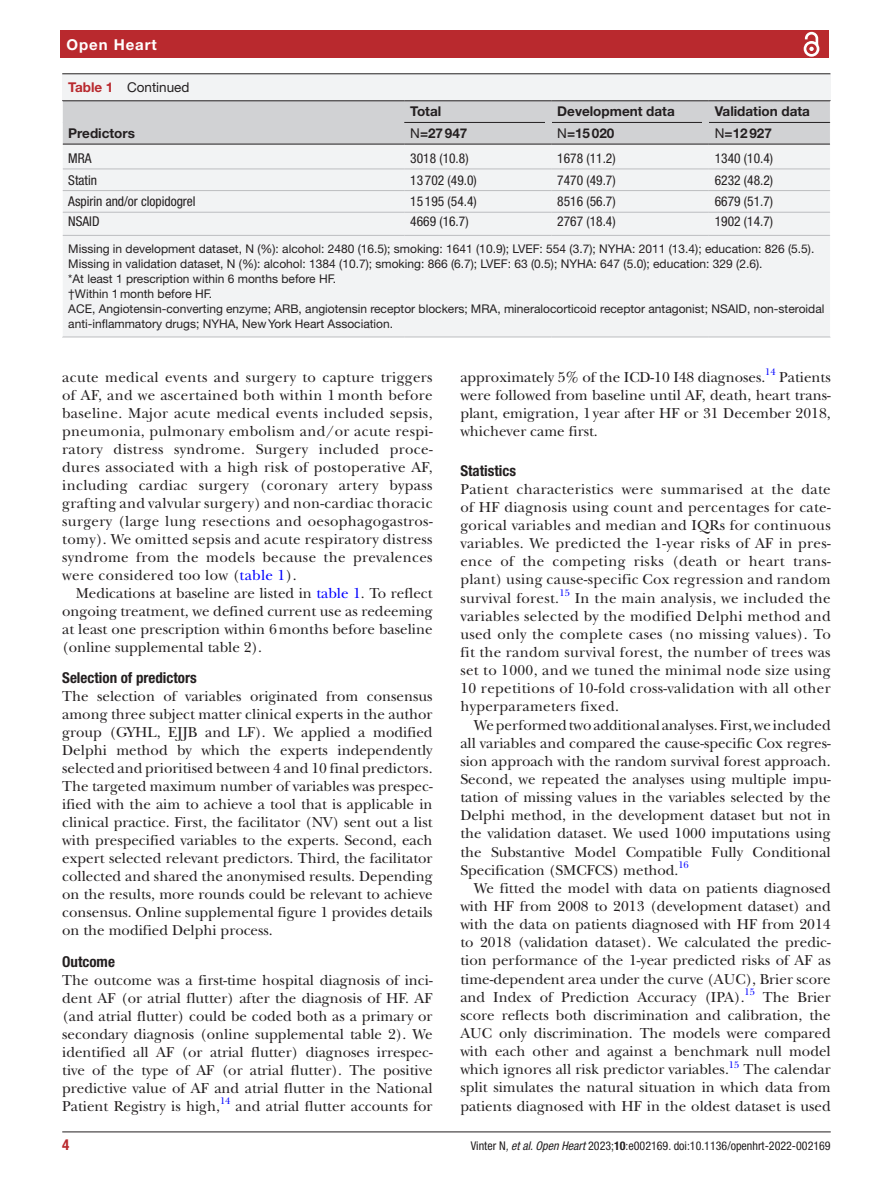
<style>
.page{position:relative;width:893px;height:1191px;background:#fff}
.page>*{position:absolute;margin:0;border:0;box-sizing:border-box;transform-origin:0 0}
.t1{font:15px/18.1px "New Baskerville";color:#231f20;text-align:justify}
.t2{font:700 condensed 15px "Helvetica Neue LT Std";color:#231f20}
.t3{font:700 15px "Helvetica Neue LT Std";letter-spacing:.065em;color:#fff}
.t4{font:700 condensed 15px "Helvetica Neue LT Std";color:#b9292e}
.t5{font:condensed 13.5px "Helvetica Neue LT Std";color:#231f20}
.t6{font:700 13.5px "Helvetica Neue LT Std";color:#231f20}
.t7{font:13.5px "Helvetica Neue LT Std";color:#231f20}
.t8{font:12px/15px "Helvetica Neue LT Std";color:#231f20}
.t9{font:condensed 12px "Helvetica Neue LT Std";color:#231f20}
.t10{font:9.9px "New Baskerville";color:#00f}
.s1{font-weight:700;color:#b9292e}
.s2{font-weight:400}
.s3{color:#00f}
.s4{font-style:italic}
.s5{font-weight:700}
</style>
<div class="page">
<div style="left:61px;top:31px;width:768px;height:27px;background:#b9292e"></div>
<hr style="left:62px;top:1131px;width:769px;height:1px;background:#231f20">
<svg style="left:803px;top:31px;width:17px;height:26px"></svg>
<div style="left:62px;top:92px;width:768px;height:245px;background:#f2f3f4"></div>
<hr style="left:62px;top:100px;width:342px;height:1px;background:#231f20">
<hr style="left:404px;top:100px;width:147px;height:1px;background:#231f20">
<hr style="left:551px;top:100px;width:158px;height:1px;background:#231f20">
<hr style="left:709px;top:100px;width:121px;height:1px;background:#231f20">
<hr style="left:404px;top:235px;width:147px;height:1px;background:#bcbdc0">
<hr style="left:551px;top:235px;width:158px;height:1px;background:#bcbdc0">
<hr style="left:709px;top:235px;width:121px;height:1px;background:#bcbdc0">
<hr style="left:62px;top:235px;width:342px;height:1px;background:#bcbdc0">
<hr style="left:62px;top:337px;width:342px;height:1px;background:#bcbdc0">
<hr style="left:404px;top:337px;width:147px;height:1px;background:#bcbdc0">
<hr style="left:551px;top:337px;width:158px;height:1px;background:#bcbdc0">
<hr style="left:709px;top:337px;width:121px;height:1px;background:#bcbdc0">
<hr style="left:62px;top:235px;width:1px;height:102px;background:#fff">
<svg style="left:62px;top:101px;width:769px;height:112px"></svg>
<div style="left:62px;top:74px;width:768px;height:18px;background:#f2f3f4"></div>
<hr style="left:62px;top:73px;width:768px;height:1px;background:#231f20">
<p class="t3" style="left:66px;top:35px;width:92px">Open Heart</p>
<p class="t7" style="left:68px;top:79px;width:123px"><span class="s1">Table 1</span> Continued</p>
<p class="t6" style="left:68px;top:125px;width:68px">Predictors</p>
<p class="t6" style="left:410px;top:103px;width:32px">Total</p>
<p class="t6" style="left:557px;top:103px;width:119px">Development data</p>
<p class="t6" style="left:715px;top:103px;width:97px">Validation data</p>
<p class="t6" style="left:410px;top:125px;width:59px"><span class="s2">N</span>=27947</p>
<p class="t6" style="left:557px;top:125px;width:59px"><span class="s2">N</span>=15020</p>
<p class="t6" style="left:715px;top:125px;width:59px"><span class="s2">N</span>=12927</p>
<p class="t5" style="left:68px;top:150px;width:25px">MRA</p>
<p class="t5" style="left:410px;top:150px;width:60px">3018 (10.8)</p>
<p class="t5" style="left:557px;top:150px;width:60px">1678 (11.2)</p>
<p class="t5" style="left:715px;top:150px;width:60px">1340 (10.4)</p>
<p class="t5" style="left:68px;top:172px;width:30px">Statin</p>
<p class="t5" style="left:410px;top:172px;width:68px">13 702 (49.0)</p>
<p class="t5" style="left:557px;top:172px;width:60px">7470 (49.7)</p>
<p class="t5" style="left:715px;top:172px;width:60px">6232 (48.2)</p>
<p class="t5" style="left:68px;top:194px;width:129px">Aspirin and/or clopidogrel</p>
<p class="t5" style="left:410px;top:194px;width:68px">15 195 (54.4)</p>
<p class="t5" style="left:557px;top:194px;width:60px">8516 (56.7)</p>
<p class="t5" style="left:715px;top:194px;width:60px">6679 (51.7)</p>
<p class="t5" style="left:68px;top:214px;width:33px">NSAID</p>
<p class="t5" style="left:410px;top:214px;width:60px">4669 (16.7)</p>
<p class="t5" style="left:557px;top:214px;width:60px">2767 (18.4)</p>
<p class="t5" style="left:715px;top:214px;width:60px">1902 (14.7)</p>
<p class="t8" style="left:68px;top:241px;width:758px">Missing in development dataset, N (%): alcohol: 2480 (16.5); smoking: 1641 (10.9); LVEF: 554 (3.7); NYHA: 2011 (13.4); education: 826 (5.5).<br>Missing in validation dataset, N (%): alcohol: 1384 (10.7); smoking: 866 (6.7); LVEF: 63 (0.5); NYHA: 647 (5.0); education: 329 (2.6).<br>*At least 1 prescription within 6 months before HF.<br>†Within 1month before HF.<br>ACE, Angiotensin-converting enzyme; ARB, angiotensin receptor blockers; MRA, mineralocorticoid receptor antagonist; NSAID, non-steroidal anti-inflammatory drugs; NYHA, NewYork Heart Association.</p>
<p class="t1" style="left:62px;top:368px;width:372px">acute medical events and surgery to capture triggers of AF, and we ascertained both within 1 month before baseline. Major acute medical events included sepsis, pneumonia, pulmonary embolism and/or acute respi&shy;ratory distress syndrome. Surgery included proce&shy;dures associated with a high risk of postoperative AF, including cardiac surgery (coronary artery bypass grafting and valvular surgery) and non-cardiac thoracic surgery (large lung resections and oesophagogastros&shy;tomy). We omitted sepsis and acute respiratory distress syndrome from the models because the prevalences were considered too low (<span class="s3">table 1</span>).</p>
<p class="t1" style="left:62px;top:584px;width:372px;text-indent:14px">Medications at baseline are listed in <span class="s3">table 1</span>. To reflect ongoing treatment, we defined current use as redeeming at least one prescription within 6months before baseline (online supplemental table 2).</p>
<p class="t2" style="left:62px;top:669px;width:136px">Selection of predictors</p>
<p class="t1" style="left:62px;top:687px;width:372px">The selection of variables originated from consensus among three subject matter clinical experts in the author group (GYHL, EJJB and LF). We applied a modified Delphi method by which the experts independently selected and prioritised between 4 and 10 final predictors.<br>The targeted maximum number of variables was prespec&shy;ified with the aim to achieve a tool that is applicable in clinical practice. First, the facilitator (NV) sent out a list with prespecified variables to the experts. Second, each expert selected relevant predictors. Third, the facilitator collected and shared the anonymised results. Depending on the results, more rounds could be relevant to achieve consensus. Online supplemental figure 1 provides details on the modified Delphi process.</p>
<p class="t2" style="left:62px;top:952px;width:54px">Outcome</p>
<p class="t1" style="left:62px;top:971px;width:372px">The outcome was a first-time hospital diagnosis of inci&shy;dent AF (or atrial flutter) after the diagnosis of HF. AF (and atrial flutter) could be coded both as a primary or secondary diagnosis (online supplemental table 2). We identified all AF (or atrial flutter) diagnoses irrespec&shy;tive of the type of AF (or atrial flutter). The positive predictive value of AF and atrial flutter in the National Patient Registry is high,</p>
<p class="t10" style="left:220px;top:1095px;width:12px">14</p>
<p class="t1" style="left:236px;top:1097px;width:198px">and atrial flutter accounts for</p>
<p class="t1" style="left:460px;top:368px;width:306px">approximately 5% of the ICD-10 I48 diagnoses.</p>
<p class="t10" style="left:765px;top:366px;width:12px">14</p>
<p class="t1" style="left:460px;top:368px;width:372px;text-indent:319px">Patients were followed from baseline until AF, death, heart trans&shy;plant, emigration, 1year after HF or 31 December 2018, whichever came first.</p>
<p class="t2" style="left:460px;top:461px;width:57px">Statistics</p>
<p class="t1" style="left:460px;top:480px;width:372px">Patient characteristics were summarised at the date of HF diagnosis using count and percentages for cate&shy;gorical variables and median and IQRs for continuous variables. We predicted the 1-year risks of AF in pres&shy;ence of the competing risks (death or heart trans&shy;plant) using cause-specific Cox regression and random survival forest.</p>
<p class="t10" style="left:559px;top:587px;width:12px">15</p>
<p class="t1" style="left:460px;top:589px;width:372px;text-indent:115px">In the main analysis, we included the variables selected by the modified Delphi method and used only the complete cases (no missing values). To fit the random survival forest, the number of trees was set to 1000, and we tuned the minimal node size using 10 repetitions of 10-fold cross-validation with all other hyperparameters fixed.</p>
<p class="t1" style="left:460px;top:715px;width:372px;text-indent:14px">We performed two additional analyses. First, we included all variables and compared the cause-specific Cox regres&shy;sion approach with the random survival forest approach.<br>Second, we repeated the analyses using multiple impu&shy;tation of missing values in the variables selected by the Delphi method, in the development dataset but not in the validation dataset. We used 1000 imputations using the Substantive Model Compatible Fully Conditional Specification (SMCFCS) method.<sup>16</sup></p>
<p class="t1" style="left:460px;top:879px;width:372px;text-indent:14px">We fitted the model with data on patients diagnosed with HF from 2008 to 2013 (development dataset) and with the data on patients diagnosed with HF from 2014 to 2018 (validation dataset). We calculated the predic&shy;tion performance of the 1-year predicted risks of AF as time-dependent area under the curve (AUC), Brier score and Index of Prediction Accuracy (IPA).<sup>15</sup></p>
<p class="t1" style="left:460px;top:988px;width:372px;text-indent:303px">The Brier score reflects both discrimination and calibration, the AUC only discrimination. The models were compared with each other and against a benchmark null model which ignores all risk predictor variables.</p>
<p class="t10" style="left:729px;top:1058px;width:12px">15</p>
<p class="t1" style="left:460px;top:1060px;width:372px;text-indent:283px">The calendar split simulates the natural situation in which data from patients diagnosed with HF in the oldest dataset is used</p>
<p class="t4" style="left:62px;top:1135px;width:9px">4</p>
<p class="t9" style="left:471px;top:1139px;width:361px">Vinter N<span class="s4">, et al. Open Heart</span> 2023;<span class="s5">10</span>:e002169. doi:10.1136/openhrt-2022-002169</p>
</div>
